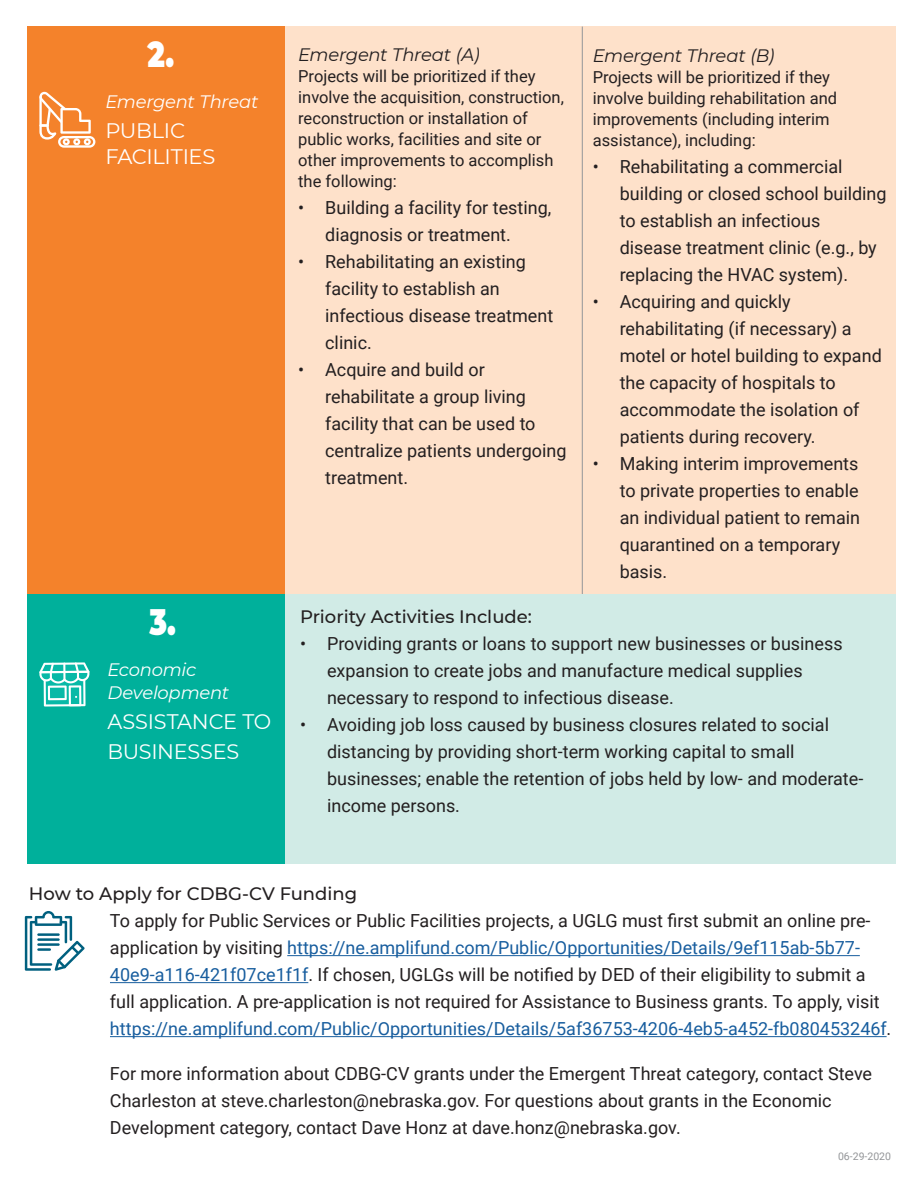
<style>
.page{position:relative;width:918px;height:1188px;background:#fff}
.page>*{position:absolute;margin:0;border:0;box-sizing:border-box;transform-origin:0 0}
.t1{font:900 36px "Montserrat";color:#fff;scale:.8 1}
.t2{font:21px/30.3px "Montserrat";letter-spacing:-.01em;color:#fff}
.t3{font:18px/27px "Roboto";color:#231f20}
.t4{font:500 18px "Montserrat";color:#231f20}
.t5{font:italic 18px "Montserrat";letter-spacing:-.015em;color:#231f20}
.t6{font:italic 18px "Montserrat";letter-spacing:-.015em;color:#fff}
.t7{font:16.5px/21px "Roboto";color:#231f20}
.t8{font:10.5px "Roboto";color:#939598}
.s1{color:#175d9e}
</style>
<div class="page">
<div style="left:277px;top:593px;width:619px;height:271px;background:#d1ebe6"></div>
<div style="left:277px;top:27px;width:619px;height:567px;background:#fee1ca"></div>
<div style="left:27px;top:27px;width:257px;height:567px;background:#f4822b"></div>
<div style="left:27px;top:594px;width:257px;height:270px;background:#00b09b"></div>
<svg style="left:39px;top:91px;width:56px;height:57px"></svg>
<hr style="left:287px;top:955px;width:573px;height:1px;background:#175d9e">
<hr style="left:110px;top:982px;width:198px;height:1px;background:#175d9e">
<hr style="left:110px;top:1036px;width:777px;height:1px;background:#175d9e">
<svg style="left:25px;top:911px;width:60px;height:60px"></svg>
<hr style="left:37px;top:933px;width:23px;height:3px;background:#00607f">
<hr style="left:37px;top:938px;width:23px;height:3px;background:#00607f">
<hr style="left:37px;top:943px;width:23px;height:3px;background:#00607f">
<hr style="left:37px;top:948px;width:14px;height:3px;background:#00607f">
<svg style="left:39px;top:662px;width:50px;height:45px"></svg>
<hr style="left:582px;top:27px;width:1px;height:567px;background:#939598">
<p class="t1" style="left:148px;top:28px;width:35px">2.</p>
<p class="t6" style="left:105px;top:89px;width:154px">Emergent Threat</p>
<p class="t2" style="left:105px;top:115px;width:81px">PUBLIC</p>
<p class="t2" style="left:105px;top:140px;width:112px">FACILITIES</p>
<p class="t1" style="left:150px;top:595px;width:35px">3.</p>
<p class="t6" style="left:107px;top:658px;width:90px">Economic</p>
<p class="t6" style="left:107px;top:680px;width:123px">Development</p>
<p class="t2" style="left:107px;top:706px;width:165px">ASSISTANCE TO<br>BUSINESSES</p>
<p class="t5" style="left:298px;top:43px;width:183px">Emergent Threat (A)</p>
<p class="t7" style="left:298px;top:65px;width:267px">Projects will be prioritized if they involve the acquisition, construction, reconstruction or installation of public works, facilities and site or other improvements to accomplish the following:</p>
<p class="t3" style="left:325px;top:194px;width:228px;text-indent:-27px">• Building a facility for testing, diagnosis or treatment.</p>
<p class="t3" style="left:325px;top:248px;width:230px;text-indent:-27px">• Rehabilitating an existing facility to establish an infectious disease treatment clinic.</p>
<p class="t3" style="left:325px;top:356px;width:243px;text-indent:-27px">• Acquire and build or rehabilitate a group living facility that can be used to centralize patients undergoing treatment.</p>
<p class="t5" style="left:593px;top:43px;width:183px">Emergent Threat (B)</p>
<p class="t7" style="left:593px;top:66px;width:246px">Projects will be prioritized if they involve building rehabilitation and improvements (including interim assistance), including:</p>
<p class="t3" style="left:620px;top:153px;width:268px;text-indent:-27px">• Rehabilitating a commercial building or closed school building to establish an infectious disease treatment clinic (e.g., by replacing the HVAC system).</p>
<p class="t3" style="left:620px;top:288px;width:264px;text-indent:-27px">• Acquiring and quickly rehabilitating (if necessary) a motel or hotel building to expand the capacity of hospitals to accommodate the isolation of patients during recovery.</p>
<p class="t3" style="left:620px;top:450px;width:242px;text-indent:-27px">• Making interim improvements to private properties to enable an individual patient to remain quarantined on a temporary basis.</p>
<p class="t4" style="left:300px;top:604px;width:233px">Priority Activities Include:</p>
<p class="t3" style="left:327px;top:630px;width:517px;text-indent:-27px">• Providing grants or loans to support new businesses or business expansion to create jobs and manufacture medical supplies necessary to respond to infectious disease.</p>
<p class="t3" style="left:327px;top:711px;width:538px;text-indent:-27px">• Avoiding job loss caused by business closures related to social distancing by providing short-term working capital to small businesses; enable the retention of jobs held by low- and moderate&shy;income persons.</p>
<p class="t4" style="left:29px;top:881px;width:330px">How to Apply for CDBG-CV Funding</p>
<p class="t3" style="left:110px;top:907px;width:783px">To apply for Public Services or Public Facilities projects, a UGLG must first submit an online pre&shy;application by visiting <span class="s1">https://ne.amplifund.com/Public/Opportunities/Details/9ef115ab-5b77- 40e9-a116-421f07ce1f1f</span>. If chosen, UGLGs will be notified by DED of their eligibility to submit a full application. A pre-application is not required for Assistance to Business grants. To apply, visit <span class="s1">https://ne.amplifund.com/Public/Opportunities/Details/5af36753-4206-4eb5-a452-fb080453246f</span>.</p>
<p class="t3" style="left:110px;top:1060px;width:764px">For more information about CDBG-CV grants under the Emergent Threat category, contact Steve<br>Charleston at steve.charleston@nebraska.gov. For questions about grants in the Economic<br>Development category, contact Dave Honz at dave.honz@nebraska.gov.</p>
<p class="t8" style="left:838px;top:1149px;width:55px">06-29-2020</p>
</div>
